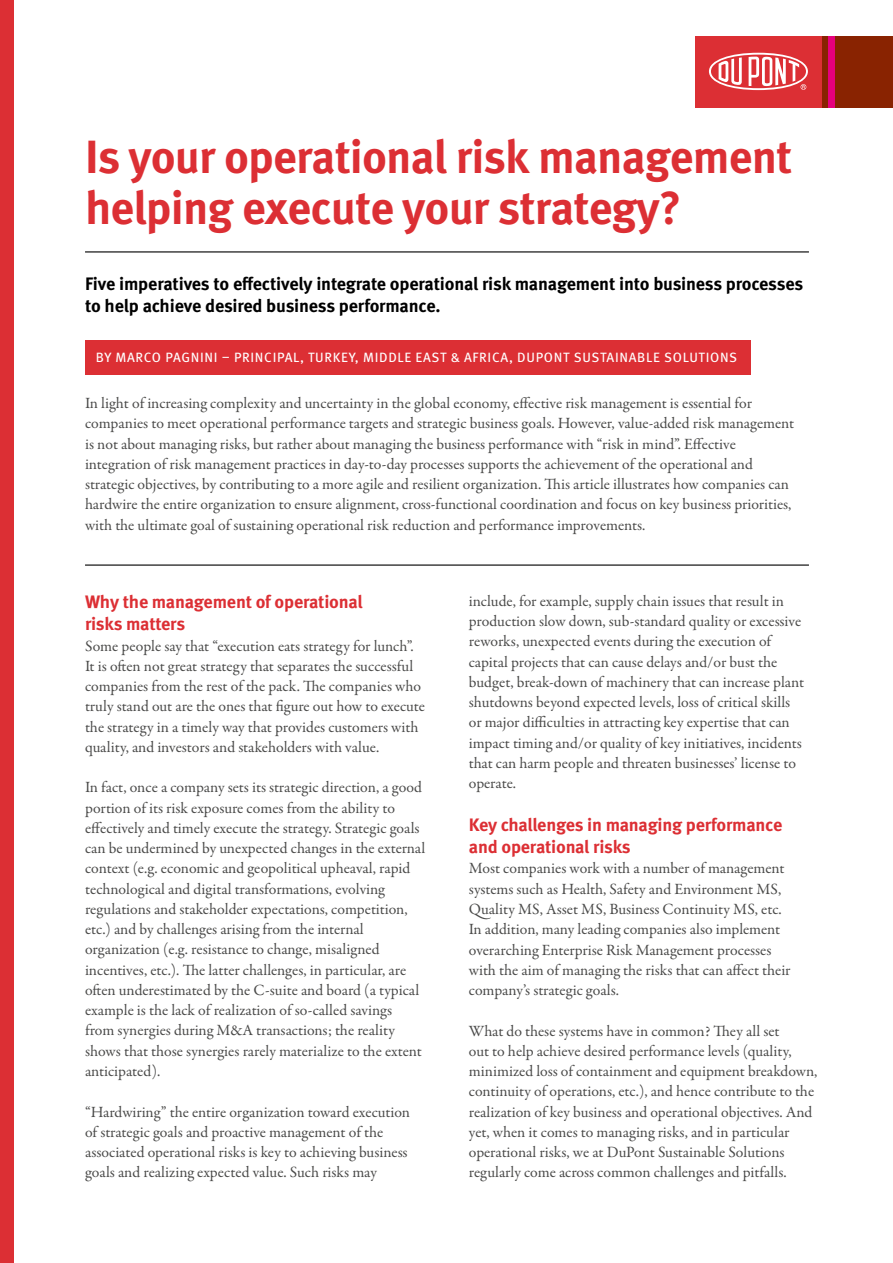
<style>
.page{position:relative;width:893px;height:1263px;background:#fff}
.page>*{position:absolute;margin:0;border:0;box-sizing:border-box;transform-origin:0 0}
.t1{font:700 46.5px/51px "Meta OT";letter-spacing:-.02em;color:#dc2f34}
.t2{font:700 18px/22.5px "Meta OT";letter-spacing:-.01em;color:#000}
.t3{font:700 18px/22.5px "Meta OT";letter-spacing:-.01em;color:#dc2f34}
.t4{font:15.75px/20.2px "Garamond Premr Pro";letter-spacing:-.005em;color:#4a4a49}
.t5{font:13.5px "Meta Pro";letter-spacing:.05em;color:#fff}
</style>
<div class="page">
<div style="left:85px;top:340px;width:665px;height:34px;background:#dc2f34"></div>
<div style="left:822px;top:36px;width:71px;height:71px;background:#892301"></div>
<div style="left:828px;top:36px;width:7px;height:71px;background:#e6007d"></div>
<div style="left:695px;top:36px;width:127px;height:71px;background:#dc2f34"></div>
<svg style="left:709px;top:53px;width:99px;height:37px"></svg>
<div style="left:0;top:0;width:14px;height:1263px;background:#dc2f34"></div>
<hr style="left:85px;top:564px;width:724px;height:2px;background:#000">
<hr style="left:85px;top:251px;width:724px;height:1px;background:#000">
<h1 class="t1" style="left:85px;top:132px;width:709px">Is your operational risk management helping execute your strategy?</h1>
<p class="t2" style="left:85px;top:272px;width:720px">Five imperatives to effectively integrate operational risk management into business processes to help achieve desired business performance.</p>
<p class="t5" style="left:96px;top:349px;width:643px">BY MARCO PAGNINI – PRINCIPAL, TURKEY, MIDDLE EAST &amp; AFRICA, DUPONT SUSTAINABLE SOLUTIONS</p>
<p class="t4" style="left:85px;top:393px;width:711px">In light of increasing complexity and uncertainty in the global economy, effective risk management is essential for companies to meet operational performance targets and strategic business goals. However, value-added risk management is not about managing risks, but rather about managing the business performance with “risk in mind”. Effective integration of risk management practices in day-to-day processes supports the achievement of the operational and strategic objectives, by contributing to a more agile and resilient organization. This article illustrates how companies can hardwire the entire organization to ensure alignment, cross-functional coordination and focus on key business priorities, with the ultimate goal of sustaining operational risk reduction and performance improvements.</p>
<p class="t3" style="left:85px;top:590px;width:279px">Why the management of operational risks matters</p>
<p class="t4" style="left:85px;top:636px;width:342px">Some people say that “execution eats strategy for lunch”.<br>It is often not great strategy that separates the successful companies from the rest of the pack. The companies who truly stand out are the ones that figure out how to execute the strategy in a timely way that provides customers with quality, and investors and stakeholders with value.</p>
<p class="t4" style="left:85px;top:778px;width:342px">In fact, once a company sets its strategic direction, a good portion of its risk exposure comes from the ability to effectively and timely execute the strategy. Strategic goals can be undermined by unexpected changes in the external context (e.g. economic and geopolitical upheaval, rapid technological and digital transformations, evolving regulations and stakeholder expectations, competition, etc.) and by challenges arising from the internal organization (e.g. resistance to change, misaligned incentives, etc.). The latter challenges, in particular, are often underestimated by the C-suite and board (a typical example is the lack of realization of so-called savings from synergies during M&amp;A transactions; the reality shows that those synergies rarely materialize to the extent anticipated).</p>
<p class="t4" style="left:85px;top:1102px;width:327px">“Hardwiring” the entire organization toward execution of strategic goals and proactive management of the associated operational risks is key to achieving business goals and realizing expected value. Such risks may</p>
<p class="t4" style="left:469px;top:591px;width:337px">include, for example, supply chain issues that result in production slow down, sub-standard quality or excessive reworks, unexpected events during the execution of capital projects that can cause delays and/or bust the budget, break-down of machinery that can increase plant shutdowns beyond expected levels, loss of critical skills or major difficulties in attracting key expertise that can impact timing and/or quality of key initiatives, incidents that can harm people and threaten businesses’ license to operate.</p>
<p class="t3" style="left:469px;top:813px;width:315px">Key challenges in managing performance and operational risks</p>
<p class="t4" style="left:469px;top:859px;width:323px">Most companies work with a number of management systems such as Health, Safety and Environment MS, Quality MS, Asset MS, Business Continuity MS, etc.<br>In addition, many leading companies also implement overarching Enterprise Risk Management processes with the aim of managing the risks that can affect their company’s strategic goals.</p>
<p class="t4" style="left:469px;top:1021px;width:350px">What do these systems have in common? They all set<br>out to help achieve desired performance levels (quality, minimized loss of containment and equipment breakdown, continuity of operations, etc.), and hence contribute to the realization of key business and operational objectives. And yet, when it comes to managing risks, and in particular operational risks, we at DuPont Sustainable Solutions regularly come across common challenges and pitfalls.</p>
</div>
